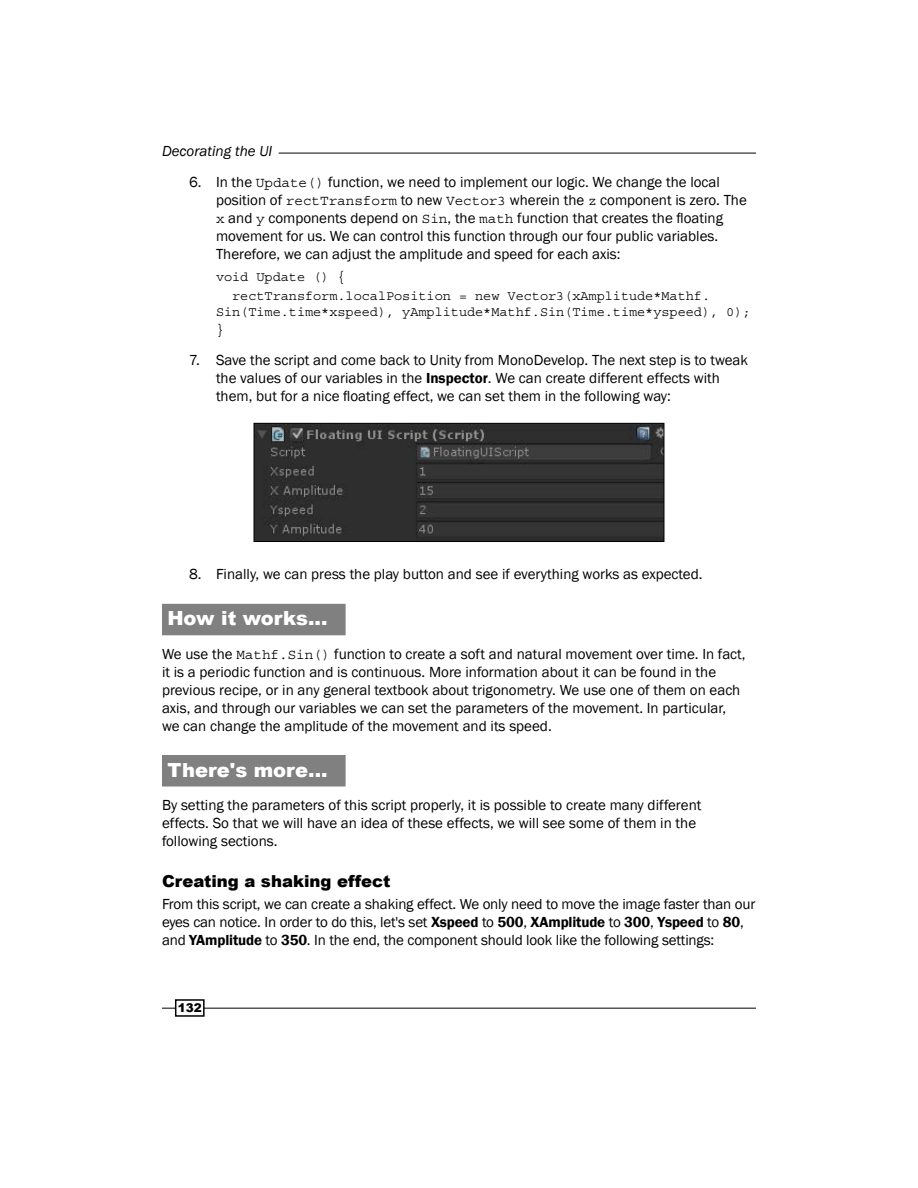
<style>
.page{position:relative;width:918px;height:1188px;background:#fff}
.page>*{position:absolute;margin:0;border:0;box-sizing:border-box;transform-origin:0 0}
.Heading_2_Heading_2{font:900 19.5px "Arial";color:#fff}
.Heading_3_Heading_3{font:900 16.5px "Arial";color:#000}
.Normal__PACKT{font:15px/18px "Franklin Gothic";color:#000}
.t1{font:italic 15px "Franklin Gothic";color:#000}
.Code_Within_Bullets{font:13.5px/16.2px "Courier Std";color:#000}
.t2{font:900 12px "Arial";color:#000}
.s1{font-family:"Courier Std";font-size:14.25px}
.s2{font-weight:600}
</style>
<div class="page">
<hr style="left:279px;top:153px;width:477px;height:1px;background:#000">
<hr style="left:162px;top:1008px;width:594px;height:1px;background:#000">
<div style="left:176px;top:1000px;width:28px;height:16px;background:#fff"></div>
<div style="left:175px;top:999px;width:30px;height:18px;border:2px solid #000"></div>
<div style="left:162px;top:604px;width:184px;height:31px;background:#808080"></div>
<div style="left:162px;top:755px;width:184px;height:32px;background:#808080"></div>
<img style="left:256px;top:425px;width:406px;height:115px">
<div style="left:254px;top:423px;width:410px;height:119px;border:1px solid #000"></div>
<p class="t1" style="left:162px;top:142px;width:112px">Decorating the UI</p>
<p class="Normal__PACKT" style="left:216px;top:173px;width:532px;text-indent:-27px">6. In the <span class="s1">Update()</span> function, we need to implement our logic. We change the local position of <span class="s1">rectTransform</span> to new <span class="s1">Vector3</span> wherein the <span class="s1">z</span> component is zero. The <span class="s1">x</span> and <span class="s1">y</span> components depend on <span class="s1">Sin</span>, the <span class="s1">math</span> function that creates the floating movement for us. We can control this function through our four public variables.<br>Therefore, we can adjust the amplitude and speed for each axis:</p>
<p class="Code_Within_Bullets" style="left:216px;top:269px;width:131px">void Update () {</p>
<p class="Code_Within_Bullets" style="left:216px;top:287px;width:536px;text-indent:16px">rectTransform.localPosition = new Vector3(xAmplitude*Mathf.<br>Sin(Time.time*xspeed), yAmplitude*Mathf.Sin(Time.time*yspeed), 0);</p>
<p class="Code_Within_Bullets" style="left:216px;top:322px;width:10px">}</p>
<p class="Normal__PACKT" style="left:216px;top:351px;width:534px;text-indent:-27px">7. Save the script and come back to Unity from MonoDevelop. The next step is to tweak the values of our variables in the <span class="s2">Inspector</span>. We can create different effects with them, but for a nice floating effect, we can set them in the following way:</p>
<p class="Normal__PACKT" style="left:189px;top:566px;width:515px">8. Finally, we can press the play button and see if everything works as expected.</p>
<p class="Heading_2_Heading_2" style="left:167px;top:604px;width:162px">How it works...</p>
<p class="Normal__PACKT" style="left:162px;top:645px;width:585px">We use the <span class="s1">Mathf.Sin()</span> function to create a soft and natural movement over time. In fact, it is a periodic function and is continuous. More information about it can be found in the previous recipe, or in any general textbook about trigonometry. We use one of them on each axis, and through our variables we can set the parameters of the movement. In particular, we can change the amplitude of the movement and its speed.</p>
<p class="Heading_2_Heading_2" style="left:167px;top:755px;width:162px">There's more...</p>
<p class="Normal__PACKT" style="left:162px;top:796px;width:541px">By setting the parameters of this script properly, it is possible to create many different effects. So that we will have an idea of these effects, we will see some of them in the following sections.</p>
<p class="Heading_3_Heading_3" style="left:162px;top:869px;width:230px">Creating a shaking effect</p>
<p class="Normal__PACKT" style="left:162px;top:896px;width:595px">From this script, we can create a shaking effect. We only need to move the image faster than our eyes can notice. In order to do this, let's set <span class="s2">Xspeed</span> to <span class="s2">500</span>, <span class="s2">XAmplitude</span> to <span class="s2">300</span>, <span class="s2">Yspeed</span> to <span class="s2">80</span>, and <span class="s2">YAmplitude</span> to <span class="s2">350</span>. In the end, the component should look like the following settings:</p>
<p class="t2" style="left:178px;top:999px;width:26px">132</p>
</div>
